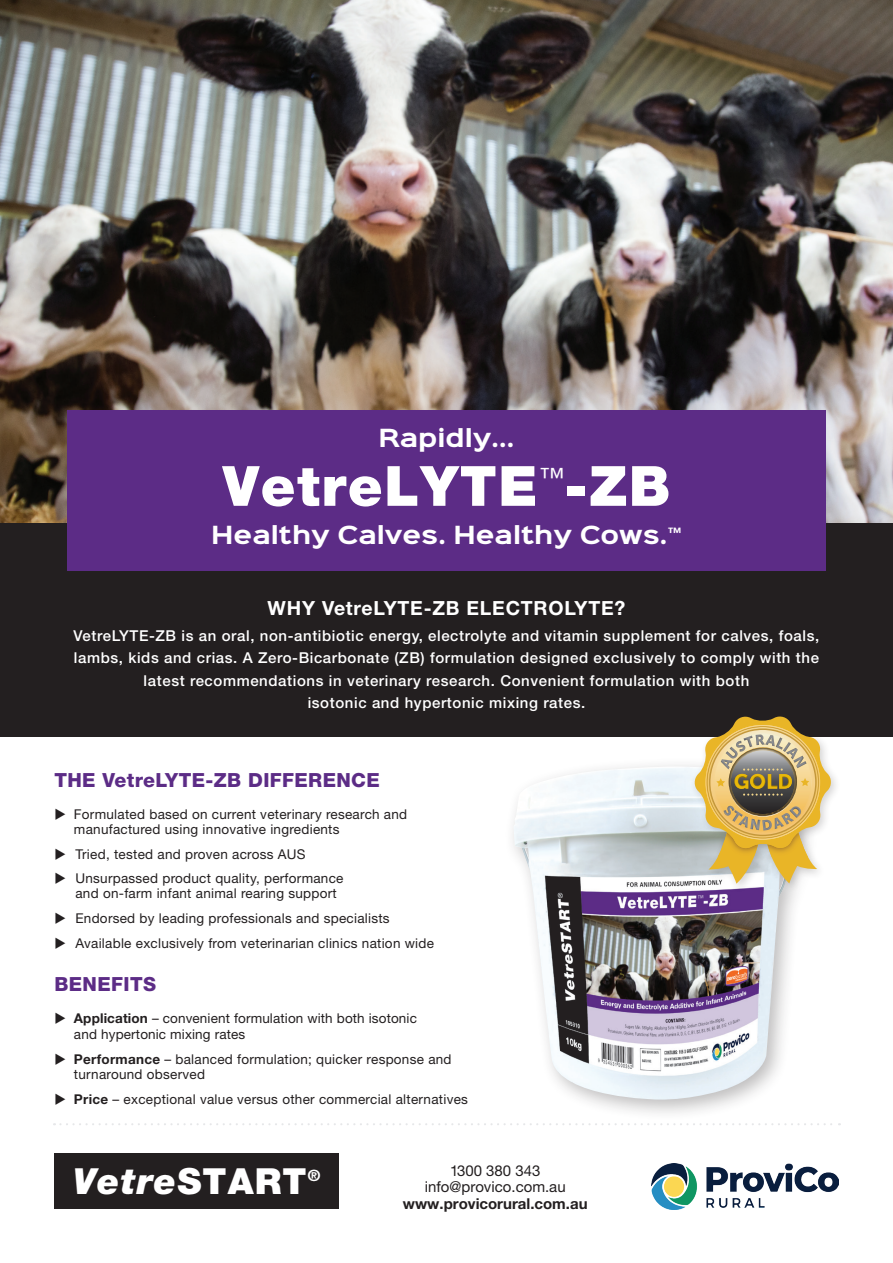
<style>
.page{position:relative;width:893px;height:1263px;background:#fff}
.page>*{position:absolute;margin:0;border:0;box-sizing:border-box;transform-origin:0 0}
.t1{font:900 55.5px "Helvetica Neue LT Std";letter-spacing:.03em;color:#fff}
.t2{font:italic 900 36px "Helvetica Neue LT Std";letter-spacing:.03em;color:#fff}
.t3{font:700 22.5px "Sinkin Sans 700";color:#fff;scale:1.08 1}
.t4{font:800 19.5px "Helvetica Neue LT Std";letter-spacing:.02em;color:#5c2c86}
.t5{font:700 19.5px "Helvetica Neue LT Std";letter-spacing:.04em;color:#fff}
.t6{font:15.75px "Helvetica LT Std Extra Comp";color:#fff}
.t7{font:500 15px/22.5px "Helvetica Neue LT Std";letter-spacing:.04em;color:#fff;text-align:center}
.t8{font:15px/16.5px "Helvetica Neue LT Std";color:#231f20;text-align:center}
.t9{font:700 15px "Helvetica Neue LT Std";color:#231f20}
.t10{font:13.5px/15px "Helvetica Neue LT Std";letter-spacing:.02em;color:#231f20}
.s1{font-weight:700}
.s2{font-style:normal}
</style>
<div class="page">
<div style="left:0;top:522px;width:893px;height:215px;background:#231f20"></div>
<img style="left:0;top:0;width:893px;height:522px">
<div style="left:67px;top:410px;width:759px;height:160px;background:#5c2c86"></div>
<div style="left:54px;top:1154px;width:285px;height:55px;background:#231f20"></div>
<svg style="left:54px;top:1123px;width:786px;height:2px"></svg>
<div style="left:504px;top:756px;width:314px;height:365px;background:#231f20;opacity:.3"></div>
<img style="left:513px;top:766px;width:285px;height:334px">
<div style="left:690px;top:711px;width:152px;height:182px;background:#231f20;opacity:.2"></div>
<svg style="left:694px;top:715px;width:138px;height:169px"></svg>
<img style="left:651px;top:1164px;width:188px;height:45px">
<h3 class="t3" style="left:378px;top:426px;width:128px">Rapidly...</h3>
<h1 class="t1" style="left:223px;top:453px;width:449px">VetreLYTE<sup>™</sup>-ZB</h1>
<h3 class="t3" style="left:211px;top:523px;width:437px">Healthy Calves. Healthy Cows.<sup>™</sup></h3>
<h3 class="t5" style="left:268px;top:596px;width:359px">WHY VetreLYTE-ZB ELECTROLYTE?</h3>
<p class="t7" style="left:74px;top:624px;width:747px">VetreLYTE-ZB is an oral, non-antibiotic energy, electrolyte and vitamin supplement for calves, foals, lambs, kids and crias. A Zero-Bicarbonate (ZB) formulation designed exclusively to comply with the latest recommendations in veterinary research. Convenient formulation with both<br>isotonic and hypertonic mixing rates.</p>
<h3 class="t4" style="left:54px;top:768px;width:327px">THE VetreLYTE-ZB DIFFERENCE</h3>
<p class="t10" style="left:74px;top:806px;width:335px;text-indent:-19px">◆ Formulated based on current veterinary research and manufactured using innovative ingredients</p>
<p class="t10" style="left:54px;top:846px;width:253px">◆ Tried, tested and proven across AUS</p>
<p class="t10" style="left:75px;top:871px;width:270px;text-indent:-21px">◆ Unsurpassed product quality, performance and on-farm infant animal rearing support</p>
<p class="t10" style="left:54px;top:910px;width:337px">◆ Endorsed by leading professionals and specialists</p>
<p class="t10" style="left:54px;top:935px;width:381px">◆ Available exclusively from veterinarian clinics nation wide</p>
<h3 class="t4" style="left:54px;top:972px;width:103px">BENEFITS</h3>
<p class="t10" style="left:74px;top:1010px;width:345px;line-height:16.2px;text-indent:-19px">◆ <span class="s1">Application</span> – convenient formulation with both isotonic and hypertonic mixing rates</p>
<p class="t10" style="left:74px;top:1051px;width:379px;text-indent:-19px">◆ <span class="s1">Performance</span> – balanced formulation; quicker response and turnaround observed</p>
<p class="t10" style="left:54px;top:1091px;width:415px">◆ <span class="s1">Price</span> – exceptional value versus other commercial alternatives</p>
<h2 class="t2" style="left:73px;top:1159px;width:235px">Vetre<span class="s2">START</span></h2>
<p class="t6" style="left:308px;top:1165px;width:14px">®</p>
<p class="t8" style="left:425px;top:1162px;width:142px">1300 380 343 info@provico.com.au</p>
<p class="t9" style="left:403px;top:1194px;width:186px">www.provicorural.com.au</p>
</div>
